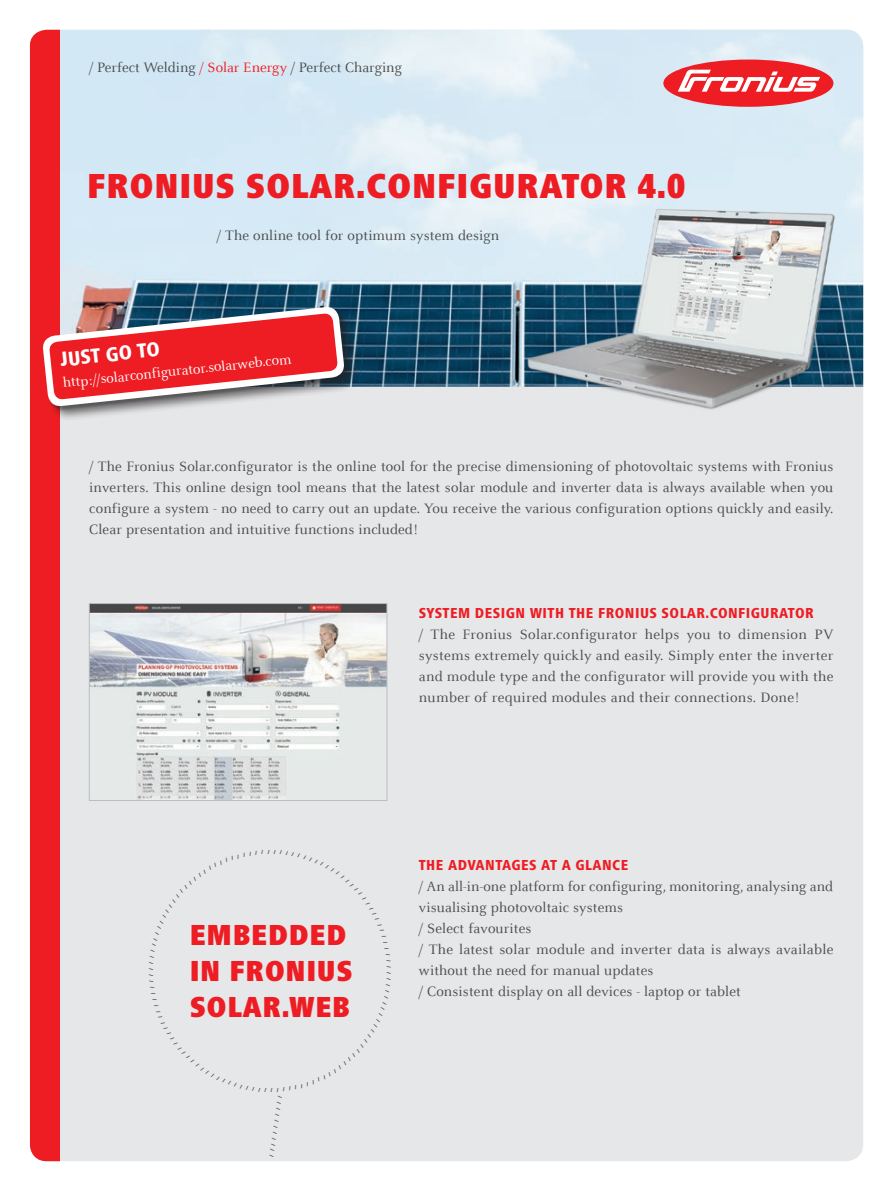
<style>
.page{position:relative;width:893px;height:1191px;background:#fff}
.page>*{position:absolute;margin:0;border:0;box-sizing:border-box;transform-origin:0 0}
.t1{font:900 condensed 36px "Frutiger Next LTW1 G";letter-spacing:.02em;color:#ee1d23}
.t2{font:900 condensed 30px/36px "Frutiger Next LTW1 G";letter-spacing:.02em;color:#ee1d23}
.t3{font:800 condensed 21px "Frutiger Next LTW1 G";color:#fff}
.t4{font:15px/21px "Celeste Offc Pro";letter-spacing:.01em;color:#4b4c4d;text-align:justify}
.t5{font:800 condensed 15px "Frutiger Next LTW1 G";letter-spacing:.03em;color:#ee1d23}
.t6{font:15px "Celeste Offc Pro";color:#fff}
.t7{font:900 condensed 6px "Frutiger Next LTW1 G";color:#4b4c4d}
.s1{color:#ee1d23}
</style>
<div class="page">
<div style="left:30px;top:30px;width:833px;height:1131px;background:#e6e7e9;border-radius:17px"></div>
<img style="left:60px;top:30px;width:803px;height:357px">
<img style="left:505px;top:190px;width:340px;height:220px">
<div style="left:663px;top:60px;width:170px;height:47px;background:#ee1d23;border-radius:50%"></div>
<svg style="left:678px;top:70px;width:142px;height:22px"></svg>
<img style="left:91px;top:605px;width:294px;height:193px">
<div style="left:89px;top:603px;width:298px;height:197px;border:1px solid #bcbdc0"></div>
<div style="left:30px;top:30px;width:30px;height:1131px;background:#ee1d23"></div>
<div style="left:43px;top:307px;width:317px;height:115px;background:#231f20;opacity:.6"></div>
<div style="left:44px;top:308px;width:305px;height:103px;background:#231f20;opacity:.3"></div>
<svg style="left:43px;top:306px;width:302px;height:101px;background:#d05d63"></svg>
<p class="t4" style="left:89px;top:56px;width:314px">/ Perfect Welding <span class="s1">/ Solar Energy</span> / Perfect Charging</p>
<h1 class="t1" style="left:87px;top:165px;width:600px">FRONIUS SOLAR.CONFIGURATOR 4.0</h1>
<p class="t4" style="left:217px;top:224px;width:284px">/ The online tool for optimum system design</p>
<h3 class="t3" style="left:59px;top:347px;width:101px;rotate:-6deg">JUST GO TO</h3>
<p class="t6" style="left:62px;top:373px;width:231px;rotate:-6deg">http://solarconfigurator.solarweb.com</p>
<p class="t4" style="left:89px;top:455px;width:746px">/ The Fronius Solar.configurator is the online tool for the precise dimensioning of photovoltaic systems with Fronius inverters. This online design tool means that the latest solar module and inverter data is always available when you configure a system - no need to carry out an update. You receive the various configuration options quickly and easily.<br>Clear presentation and intuitive functions included!</p>
<h2 class="t2" style="left:190px;top:917px;width:164px">EMBEDDED<br>IN FRONIUS<br>SOLAR.WEB</h2>
<p class="t7" style="left:268px;top:1156px;width:63px;rotate:-82deg">///////////</p>
<p class="t5" style="left:419px;top:604px;width:396px">SYSTEM DESIGN WITH THE FRONIUS SOLAR.CONFIGURATOR</p>
<p class="t4" style="left:419px;top:623px;width:416px">/ The Fronius Solar.configurator helps you to dimension PV systems extremely quickly and easily. Simply enter the inverter and module type and the configurator will provide you with the number of required modules and their connections. Done!</p>
<p class="t5" style="left:419px;top:856px;width:211px">THE ADVANTAGES AT A GLANCE</p>
<p class="t4" style="left:419px;top:875px;width:416px;text-align:left">/ An all-in-one platform for configuring, monitoring, analysing and visualising photovoltaic systems<br>/ Select favourites<br>/ The latest solar module and inverter data is always available without the need for manual updates<br>/ Consistent display on all devices - laptop or tablet</p>
</div>
